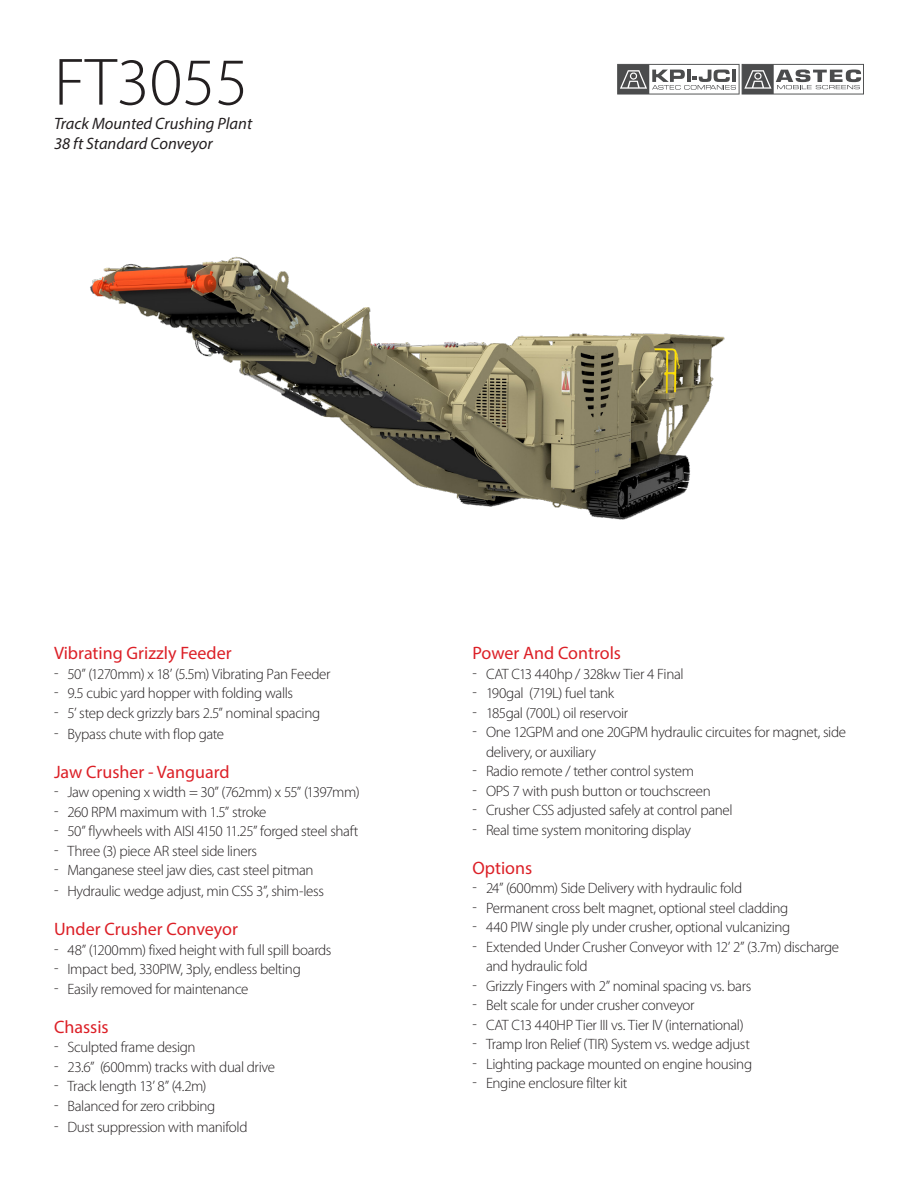
<style>
.page{position:relative;width:918px;height:1188px;background:#fff}
.page>*{position:absolute;margin:0;border:0;box-sizing:border-box;transform-origin:0 0}
.t1{font:300 67.5px "Myriad Pro";color:#231f20}
.Subheading_Detail{font:18px "Myriad Pro";color:#dc2027}
.Detail{font:18px "Myriad Pro";color:#dc2027}
.Model_Description{font:italic 16.5px "Myriad Pro";color:#231f20}
.t2{font:300 15px/19.5px "Myriad Pro";letter-spacing:-.025em;color:#231f20}
</style>
<div class="page">
<svg style="left:617px;top:64px;width:247px;height:31px"></svg>
<img style="left:90px;top:256px;width:635px;height:264px">
<p class="t1" style="left:54px;top:45px;width:196px">FT3055</p>
<p class="Model_Description" style="left:54px;top:114px;width:200px">Track Mounted Crushing Plant</p>
<p class="Model_Description" style="left:54px;top:133px;width:160px">38 ft Standard Conveyor</p>
<p class="Subheading_Detail" style="left:54px;top:642px;width:179px">Vibrating Grizzly Feeder</p>
<p class="t2" style="left:54px;top:664px;width:278px">ʰ 50” (1270mm) x 18’ (5.5m) Vibrating Pan Feeder</p>
<p class="t2" style="left:54px;top:684px;width:241px">ʰ 9.5 cubic yard hopper with folding walls</p>
<p class="t2" style="left:54px;top:703px;width:268px">ʰ 5’ step deck grizzly bars 2.5” nominal spacing</p>
<p class="t2" style="left:54px;top:724px;width:172px">ʰ Bypass chute with flop gate</p>
<p class="Subheading_Detail" style="left:54px;top:761px;width:177px">Jaw Crusher - Vanguard</p>
<p class="t2" style="left:54px;top:783px;width:307px">ʰ Jaw opening x width = 30” (762mm) x 55” (1397mm)</p>
<p class="t2" style="left:54px;top:802px;width:214px">ʰ 260 RPM maximum with 1.5” stroke</p>
<p class="t2" style="left:54px;top:822px;width:306px">ʰ 50” flywheels with AISI 4150 11.25” forged steel shaft</p>
<p class="t2" style="left:54px;top:841px;width:205px">ʰ Three (3) piece AR steel side liners</p>
<p class="t2" style="left:54px;top:861px;width:261px">ʰ Manganese steel jaw dies, cast steel pitman</p>
<p class="t2" style="left:54px;top:882px;width:272px">ʰ Hydraulic wedge adjust, min CSS 3”, shim-less</p>
<p class="Subheading_Detail" style="left:54px;top:918px;width:185px">Under Crusher Conveyor</p>
<p class="t2" style="left:54px;top:940px;width:279px">ʰ 48” (1200mm) fixed height with full spill boards</p>
<p class="t2" style="left:54px;top:960px;width:248px">ʰ Impact bed, 330PIW, 3ply, endless belting</p>
<p class="t2" style="left:54px;top:979px;width:196px">ʰ Easily removed for maintenance</p>
<p class="Subheading_Detail" style="left:54px;top:1016px;width:56px">Chassis</p>
<p class="t2" style="left:54px;top:1038px;width:143px">ʰ Sculpted frame design</p>
<p class="t2" style="left:54px;top:1057px;width:223px">ʰ 23.6” (600mm) tracks with dual drive</p>
<p class="t2" style="left:54px;top:1077px;width:154px">ʰ Track length 13’ 8” (4.2m)</p>
<p class="t2" style="left:54px;top:1096px;width:163px">ʰ Balanced for zero cribbing</p>
<p class="t2" style="left:54px;top:1117px;width:195px">ʰ Dust suppression with manifold</p>
<p class="Subheading_Detail" style="left:472px;top:642px;width:150px">Power And Controls</p>
<p class="t2" style="left:472px;top:664px;width:213px">ʰ CAT C13 440hp / 328kw Tier 4 Final</p>
<p class="t2" style="left:472px;top:684px;width:143px">ʰ 190gal (719L) fuel tank</p>
<p class="t2" style="left:472px;top:703px;width:157px">ʰ 185gal (700L) oil reservoir</p>
<p class="t2" style="left:486px;top:723px;width:362px;text-indent:-14px">ʰ One 12GPM and one 20GPM hydraulic circuites for magnet, side delivery, or auxiliary</p>
<p class="t2" style="left:472px;top:762px;width:223px">ʰ Radio remote / tether control system</p>
<p class="t2" style="left:472px;top:781px;width:240px">ʰ OPS 7 with push button or touchscreen</p>
<p class="t2" style="left:472px;top:801px;width:262px">ʰ Crusher CSS adjusted safely at control panel</p>
<p class="t2" style="left:472px;top:820px;width:220px">ʰ Real time system monitoring display</p>
<p class="Detail" style="left:472px;top:857px;width:61px">Options</p>
<p class="t2" style="left:472px;top:879px;width:271px">ʰ 24” (600mm) Side Delivery with hydraulic fold</p>
<p class="t2" style="left:472px;top:898px;width:317px">ʰ Permanent cross belt magnet, optional steel cladding</p>
<p class="t2" style="left:472px;top:918px;width:319px">ʰ 440 PIW single ply under crusher, optional vulcanizing</p>
<p class="t2" style="left:486px;top:937px;width:355px;text-indent:-14px">ʰ Extended Under Crusher Conveyor with 12’ 2” (3.7m) discharge and hydraulic fold</p>
<p class="t2" style="left:472px;top:976px;width:280px">ʰ Grizzly Fingers with 2” nominal spacing vs. bars</p>
<p class="t2" style="left:472px;top:996px;width:224px">ʰ Belt scale for under crusher conveyor</p>
<p class="t2" style="left:472px;top:1015px;width:273px">ʰ CAT C13 440HP Tier III vs. Tier IV (international)</p>
<p class="t2" style="left:472px;top:1035px;width:279px">ʰ Tramp Iron Relief (TIR) System vs. wedge adjust</p>
<p class="t2" style="left:472px;top:1054px;width:281px">ʰ Lighting package mounted on engine housing</p>
<p class="t2" style="left:472px;top:1074px;width:157px">ʰ Engine enclosure filter kit</p>
</div>
